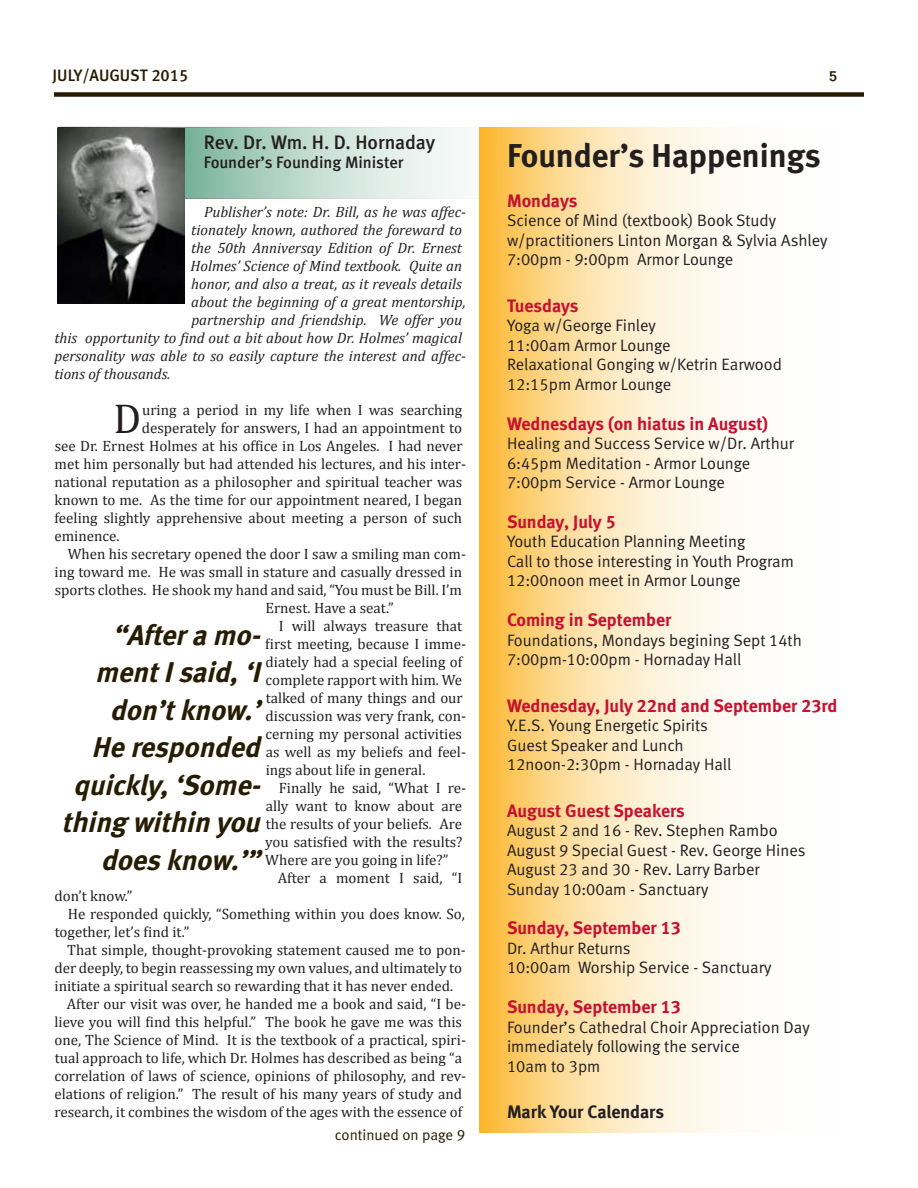
<style>
.page{position:relative;width:918px;height:1188px;background:#fff}
.page>*{position:absolute;margin:0;border:0;box-sizing:border-box;transform-origin:0 0}
.t1{font:42px "Cambria";color:#231f20}
.t2{font:33px "Meta Bold LF";color:#231f20}
.t3{font:italic 28.5px/37.5px "Meta Bold LF";color:#261c02;text-align:right}
.t4{font:19.5px "Meta Medium LF";letter-spacing:-.005em;color:#231f20}
.t5{font:18px "Meta Bold LF";color:#c41230}
.t6{font:18px "Meta Bold LF";color:#231f20}
.t7{font:16.5px/19.5px "Meta Normal LF";color:#231f20}
.t8{font:16.5px "Meta Medium LF";color:#231f20}
.t9{font:16.5px "Meta Medium LF";color:#261c02}
.t10{font:15px "Cambria";color:#231f20}
.t11{font:italic 15px "Cambria";color:#231f20}
.t12{font:15px "Meta Normal LF";color:#261c02}
.t13{font:500 15px "Folio BQ";color:#261c02}
</style>
<div class="page">
<svg style="left:185px;top:129px;width:295px;height:68px"></svg>
<img style="left:57px;top:128px;width:128px;height:176px">
<div style="left:54px;top:92px;width:810px;height:5px;background:#261c02"></div>
<svg style="left:480px;top:127px;width:253px;height:1005px;background:#fde2ad"></svg>
<p class="t9" style="left:53px;top:66px;width:137px">JULY/AUGUST 2015</p>
<p class="t13" style="left:829px;top:68px;width:10px">5</p>
<h3 class="t4" style="left:204px;top:131px;width:233px">Rev. Dr. Wm. H. D. Hornaday</h3>
<p class="t8" style="left:204px;top:153px;width:201px">Founder’s Founding Minister</p>
<p class="t11" style="left:204px;top:203px;width:263px">Publisher’s note: Dr. Bill, as he was affec-</p>
<p class="t11" style="left:191px;top:221px;width:272px">tionately known, authored the foreward to</p>
<p class="t11" style="left:191px;top:239px;width:272px">the 50th Anniversay Edition of Dr. Ernest</p>
<p class="t11" style="left:191px;top:257px;width:273px">Holmes’ Science of Mind textbook. Quite an</p>
<p class="t11" style="left:191px;top:275px;width:272px">honor, and also a treat, as it reveals details</p>
<p class="t11" style="left:191px;top:293px;width:276px">about the beginning of a great mentorship,</p>
<p class="t11" style="left:191px;top:311px;width:272px">partnership and friendship. We offer you</p>
<p class="t11" style="left:54px;top:329px;width:409px">this opportunity to find out a bit about how Dr. Holmes’ magical</p>
<p class="t11" style="left:55px;top:347px;width:413px">personality was able to so easily capture the interest and affec-</p>
<p class="t11" style="left:54px;top:365px;width:118px">tions of thousands.</p>
<h1 class="t1" style="left:114px;top:394px;width:29px">D</h1>
<p class="t10" style="left:142px;top:401px;width:322px">uring a period in my life when I was searching</p>
<p class="t10" style="left:142px;top:419px;width:322px">desperately for answers, I had an appointment to</p>
<p class="t10" style="left:55px;top:437px;width:410px">see Dr. Ernest Holmes at his office in Los Angeles. I had never</p>
<p class="t10" style="left:55px;top:455px;width:413px">met him personally but had attended his lectures, and his inter-</p>
<p class="t10" style="left:55px;top:473px;width:409px">national reputation as a philosopher and spiritual teacher was</p>
<p class="t10" style="left:55px;top:491px;width:409px">known to me. As the time for our appointment neared, I began</p>
<p class="t10" style="left:55px;top:509px;width:409px">feeling slightly apprehensive about meeting a person of such</p>
<p class="t10" style="left:54px;top:527px;width:67px">eminence.</p>
<p class="t10" style="left:68px;top:545px;width:400px">When his secretary opened the door I saw a smiling man com-</p>
<p class="t10" style="left:55px;top:563px;width:409px">ing toward me. He was small in stature and casually dressed in</p>
<p class="t10" style="left:55px;top:581px;width:409px">sports clothes. He shook my hand and said, “You must be Bill. I’m</p>
<p class="t10" style="left:265px;top:599px;width:130px">Ernest. Have a seat.”</p>
<p class="t10" style="left:279px;top:617px;width:185px">I will always treasure that</p>
<p class="t10" style="left:265px;top:635px;width:202px">first meeting, because I imme-</p>
<p class="t10" style="left:266px;top:653px;width:198px">diately had a special feeling of</p>
<p class="t10" style="left:266px;top:671px;width:198px">complete rapport with him. We</p>
<p class="t10" style="left:266px;top:689px;width:198px">talked of many things and our</p>
<p class="t10" style="left:266px;top:707px;width:202px">discussion was very frank, con-</p>
<p class="t10" style="left:266px;top:725px;width:198px">cerning my personal activities</p>
<p class="t10" style="left:266px;top:743px;width:202px">as well as my beliefs and feel-</p>
<p class="t10" style="left:266px;top:761px;width:161px">ings about life in general.</p>
<p class="t10" style="left:279px;top:779px;width:189px">Finally he said, “What I re-</p>
<p class="t10" style="left:266px;top:797px;width:198px">ally want to know about are</p>
<p class="t10" style="left:266px;top:815px;width:198px">the results of your beliefs. Are</p>
<p class="t10" style="left:265px;top:833px;width:199px">you satisfied with the results?</p>
<p class="t10" style="left:265px;top:851px;width:185px">Where are you going in life?”</p>
<p class="t10" style="left:278px;top:869px;width:186px">After a moment I said, “I</p>
<p class="t10" style="left:54px;top:887px;width:80px">don’t know.”</p>
<p class="t10" style="left:68px;top:905px;width:399px">He responded quickly, “Something within you does know. So,</p>
<p class="t10" style="left:55px;top:923px;width:136px">together, let’s find it.”</p>
<p class="t10" style="left:67px;top:941px;width:400px">That simple, thought-provoking statement caused me to pon-</p>
<p class="t10" style="left:54px;top:959px;width:409px">der deeply, to begin reassessing my own values, and ultimately to</p>
<p class="t10" style="left:55px;top:977px;width:400px">initiate a spiritual search so rewarding that it has never ended.</p>
<p class="t10" style="left:67px;top:995px;width:401px">After our visit was over, he handed me a book and said, “I be-</p>
<p class="t10" style="left:55px;top:1013px;width:409px">lieve you will find this helpful.” The book he gave me was this</p>
<p class="t10" style="left:54px;top:1031px;width:413px">one, The Science of Mind. It is the textbook of a practical, spiri-</p>
<p class="t10" style="left:55px;top:1049px;width:409px">tual approach to life, which Dr. Holmes has described as being “a</p>
<p class="t10" style="left:54px;top:1067px;width:413px">correlation of laws of science, opinions of philosophy, and rev-</p>
<p class="t10" style="left:54px;top:1085px;width:409px">elations of religion.” The result of his many years of study and</p>
<p class="t10" style="left:55px;top:1103px;width:409px">research, it combines the wisdom of the ages with the essence of</p>
<p class="t12" style="left:335px;top:1126px;width:132px">continued on page 9</p>
<h3 class="t3" style="left:61px;top:616px;width:207px">“Aftera mo&shy;mentIsaid,‘I don’tknow.’<br>He responded quickly,‘Some&shy;thing within you doesknow.’”</h3>
<h2 class="t2" style="left:507px;top:136px;width:315px">Founder’s Happenings</h2>
<p class="t5" style="left:507px;top:190px;width:72px">Mondays</p>
<p class="t7" style="left:507px;top:211px;width:322px">Science of Mind (textbook) Book Study w/practitioners Linton Morgan &amp; Sylvia Ashley<br>7:00pm - 9:00pm Armor Lounge</p>
<p class="t5" style="left:507px;top:295px;width:73px">Tuesdays</p>
<p class="t7" style="left:507px;top:316px;width:277px">Yoga w/George Finley<br>11:00am Armor Lounge<br>Relaxational Gonging w/Ketrin Earwood<br>12:15pm Armor Lounge</p>
<p class="t5" style="left:507px;top:413px;width:263px">Wednesdays (on hiatus in August)</p>
<p class="t7" style="left:507px;top:433px;width:289px">Healing and Success Service w/Dr. Arthur<br>6:45pm Meditation - Armor Lounge<br>7:00pm Service - Armor Lounge</p>
<p class="t5" style="left:507px;top:511px;width:110px">Sunday, July 5</p>
<p class="t7" style="left:507px;top:532px;width:289px">Youth Education Planning Meeting<br>Call to those interesting in Youth Program<br>12:00noon meet in Armor Lounge</p>
<p class="t5" style="left:507px;top:609px;width:166px">Coming in September</p>
<p class="t7" style="left:507px;top:630px;width:296px">Foundations, Mondays begining Sept 14th<br>7:00pm-10:00pm - Hornaday Hall</p>
<p class="t5" style="left:507px;top:695px;width:332px">Wednesday, July 22nd and September 23rd</p>
<p class="t7" style="left:507px;top:715px;width:226px">Y.E.S. Young Energetic Spirits<br>Guest Speaker and Lunch<br>12noon-2:30pm - Hornaday Hall</p>
<p class="t5" style="left:507px;top:800px;width:179px">August Guest Speakers</p>
<p class="t7" style="left:507px;top:820px;width:300px">August 2 and 16 - Rev. Stephen Rambo August 9 Special Guest - Rev. George Hines August 23 and 30 - Rev. Larry Barber Sunday 10:00am - Sanctuary</p>
<p class="t5" style="left:507px;top:917px;width:176px">Sunday, September 13</p>
<p class="t7" style="left:507px;top:938px;width:266px">Dr. Arthur Returns<br>10:00am Worship Service - Sanctuary</p>
<p class="t5" style="left:507px;top:996px;width:176px">Sunday, September 13</p>
<p class="t7" style="left:507px;top:1017px;width:304px">Founder’s Cathedral Choir Appreciation Day immediately following the service<br>10am to 3pm</p>
<p class="t6" style="left:507px;top:1101px;width:159px">Mark Your Calendars</p>
</div>
